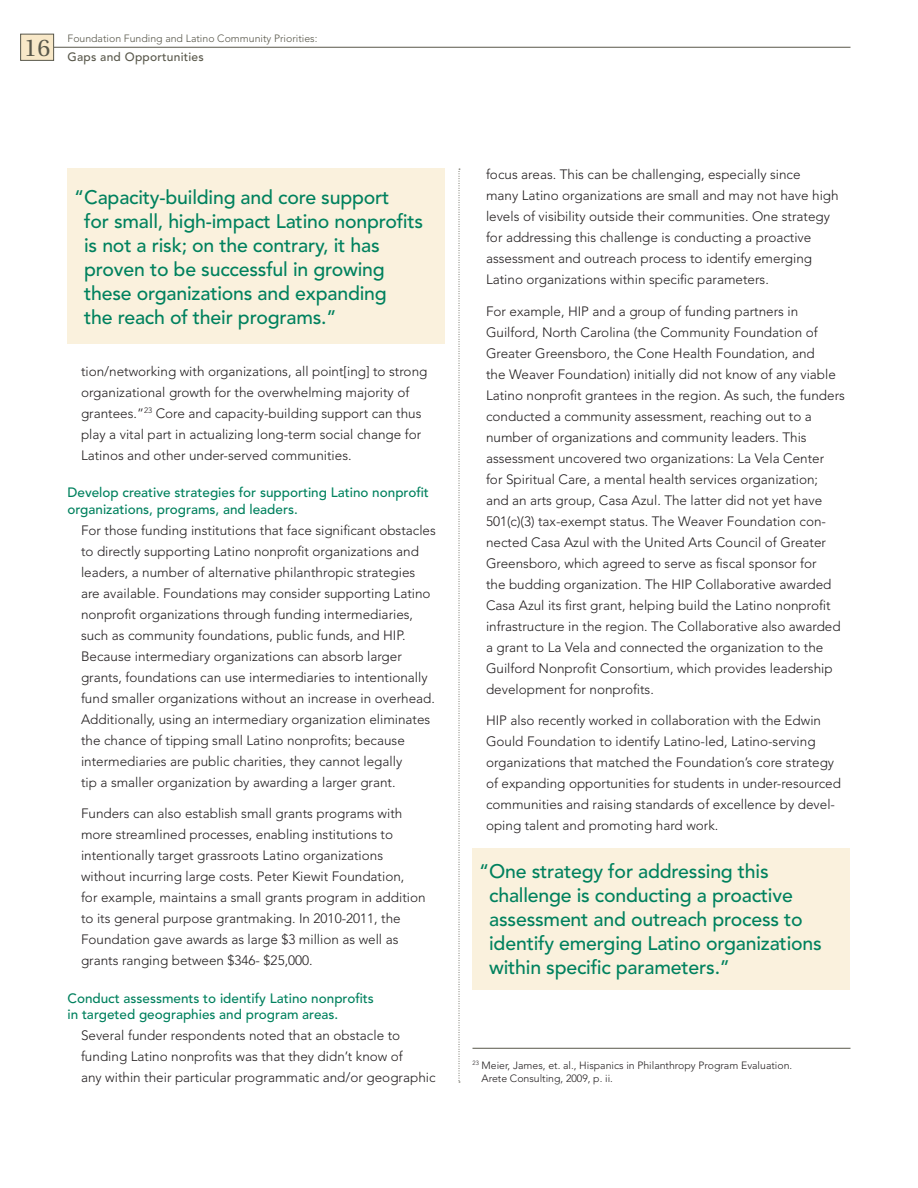
<style>
.page{position:relative;width:918px;height:1188px;background:#fff}
.page>*{position:absolute;margin:0;border:0;box-sizing:border-box;transform-origin:0 0}
.t1{font:500 19.5px/24px "Avenir";letter-spacing:-.01em;color:#00815e}
.t2{font:300 13.5px/21px "Avenir";color:#231f20}
.t3{font:500 13.5px/16.5px "Avenir";color:#00815e}
.t4{font:500 12px "Avenir";letter-spacing:.02em;color:#58574a}
.t5{font:300 10.5px/13.5px "Avenir";color:#231f20}
.t6{font:300 10.5px "Avenir";color:#58574a}
</style>
<div class="page">
<hr style="left:54px;top:47px;width:796px;height:1px;background:#58574a">
<div style="left:20px;top:34px;width:34px;height:27px;background:#f8e8c8;border:1px solid #58574a"></div>
<svg style="left:459px;top:169px;width:1px;height:914px"></svg>
<div style="left:68px;top:169px;width:378px;height:175px;background:#faf1dd"></div>
<div style="left:472px;top:848px;width:378px;height:142px;background:#faf1dd"></div>
<hr style="left:472px;top:1048px;width:378px;height:1px;background:#58574a">
<p class="t6" style="left:68px;top:33px;width:251px">Foundation Funding and Latino Community Priorities:</p>
<p class="t4" style="left:24px;top:50px;width:181px"><sup>16</sup> Gaps and Opportunities</p>
<h1 class="t1" style="left:84px;top:186px;width:341px;text-indent:-10px">“Capacity-building and core support<br>for small, high-impact Latino nonprofits is not a risk; on the contrary, it has proven to be successful in growing these organizations and expanding<br>the reach of their programs.”</h1>
<p class="t2" style="left:81px;top:361px;width:348px">tion/networking with organizations, all point[ing] to strong organizational growth for the overwhelming majority of grantees.”<sup>23</sup> Core and capacity-building support can thus play a vital part in actualizing long-term social change for Latinos and other under-served communities.</p>
<p class="t3" style="left:68px;top:485px;width:363px">Develop creative strategies for supporting Latino nonprofit organizations, programs, and leaders.</p>
<p class="t2" style="left:81px;top:520px;width:356px">For those funding institutions that face significant obstacles to directly supporting Latino nonprofit organizations and leaders, a number of alternative philanthropic strategies are available. Foundations may consider supporting Latino nonprofit organizations through funding intermediaries, such as community foundations, public funds, and HIP.<br>Because intermediary organizations can absorb larger grants, foundations can use intermediaries to intentionally fund smaller organizations without an increase in overhead.<br>Additionally, using an intermediary organization eliminates the chance of tipping small Latino nonprofits; because intermediaries are public charities, they cannot legally<br>tip a smaller organization by awarding a larger grant.</p>
<p class="t2" style="left:81px;top:803px;width:346px">Funders can also establish small grants programs with more streamlined processes, enabling institutions to intentionally target grassroots Latino organizations without incurring large costs. Peter Kiewit Foundation,<br>for example, maintains a small grants program in addition to its general purpose grantmaking. In 2010-2011, the Foundation gave awards as large $3 million as well as grants ranging between $346- $25,000.</p>
<p class="t3" style="left:68px;top:990px;width:308px">Conduct assessments to identify Latino nonprofits in targeted geographies and program areas.</p>
<p class="t2" style="left:81px;top:1025px;width:356px;text-indent:-14px">Several funder respondents noted that an obstacle to funding Latino nonprofits was that they didn’t know of<br>any within their particular programmatic and/or geographic</p>
<p class="t2" style="left:486px;top:164px;width:354px">focus areas. This can be challenging, especially since<br>many Latino organizations are small and may not have high levels of visibility outside their communities. One strategy for addressing this challenge is conducting a proactive assessment and outreach process to identify emerging Latino organizations within specific parameters.</p>
<p class="t2" style="left:486px;top:300px;width:360px">For example, HIP and a group of funding partners in Guilford, North Carolina (the Community Foundation of Greater Greensboro, the Cone Health Foundation, and<br>the Weaver Foundation) initially did not know of any viable Latino nonprofit grantees in the region. As such, the funders conducted a community assessment, reaching out to a number of organizations and community leaders. This assessment uncovered two organizations: La Vela Center<br>for Spiritual Care, a mental health services organization;<br>and an arts group, Casa Azul. The latter did not yet have 501(c)(3) tax-exempt status. The Weaver Foundation con&shy;nected Casa Azul with the United Arts Council of Greater Greensboro, which agreed to serve as fiscal sponsor for<br>the budding organization. The HIP Collaborative awarded Casa Azul its first grant, helping build the Latino nonprofit infrastructure in the region. The Collaborative also awarded a grant to La Vela and connected the organization to the Guilford Nonprofit Consortium, which provides leadership development for nonprofits.</p>
<p class="t2" style="left:486px;top:710px;width:356px">HIP also recently worked in collaboration with the Edwin Gould Foundation to identify Latino-led, Latino-serving organizations that matched the Foundation’s core strategy of expanding opportunities for students in under-resourced communities and raising standards of excellence by devel&shy;oping talent and promoting hard work.</p>
<h1 class="t1" style="left:489px;top:860px;width:334px;text-indent:-10px">“One strategy for addressing this challenge is conducting a proactive assessment and outreach process to identify emerging Latino organizations within specific parameters.”</h1>
<p class="t5" style="left:482px;top:1059px;width:312px;text-indent:-9px"><sup>23</sup> Meier, James, et. al., Hispanics in Philanthropy Program Evaluation.<br>Arete Consulting, 2009, p. ii.</p>
</div>
